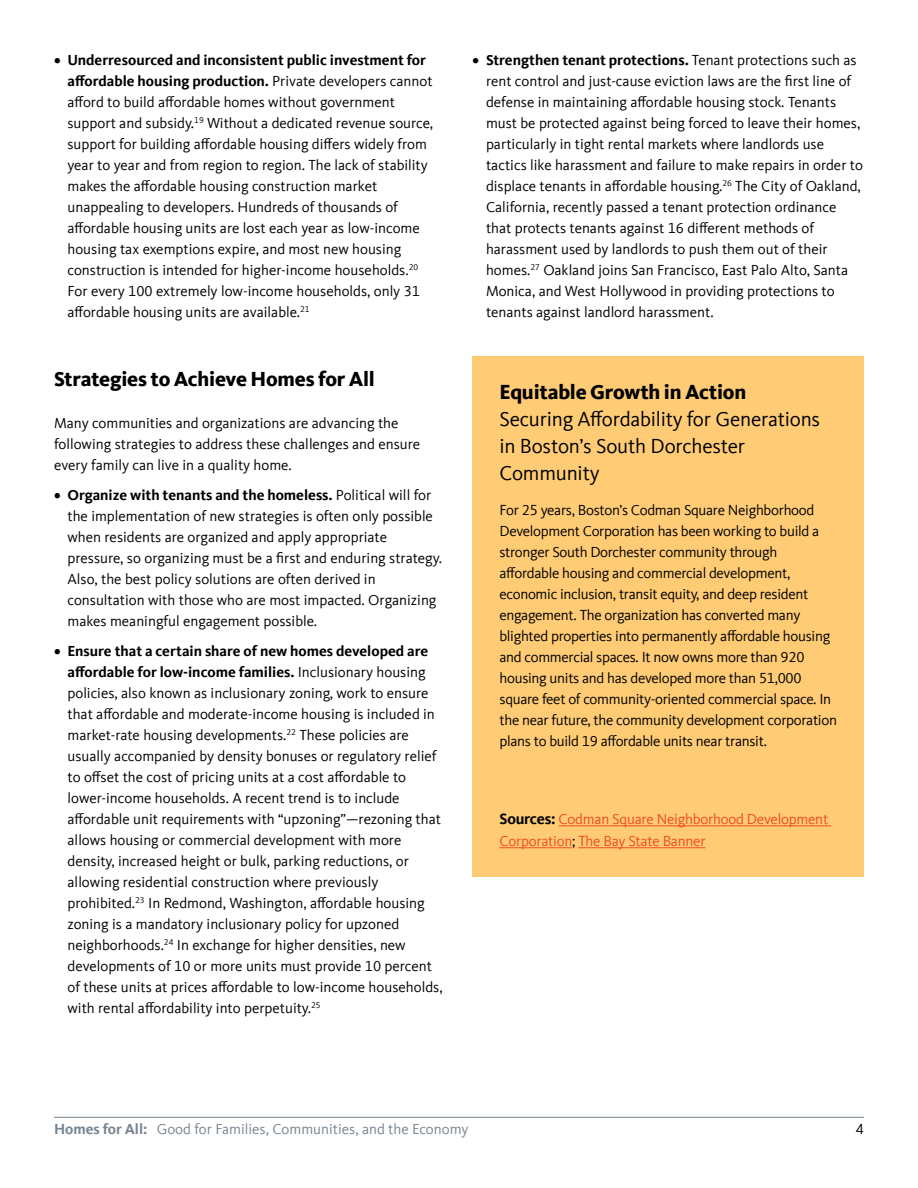
<style>
.page{position:relative;width:918px;height:1188px;background:#fff}
.page>*{position:absolute;margin:0;border:0;box-sizing:border-box;transform-origin:0 0}
.t1{font:21px/27px "Kievit Offc";letter-spacing:-.01em;color:#000}
.t2{font:800 21px "Kievit Offc";letter-spacing:-.01em;color:#000}
.t3{font:15px/21px "Kievit Offc";color:#000}
.t4{font:15px/21px "Kievit Offc";letter-spacing:-.02em;color:#000}
.t5{font:15px/21.9px "Kievit Offc";letter-spacing:-.015em;color:#f04b24}
.t6{font:15px "Kievit Offc";color:#778592}
.s1{font-weight:700}
.s2{font-weight:700;font-size:15.75px;color:#000}
.s3{color:#000}
</style>
<div class="page">
<hr style="left:54px;top:1117px;width:810px;height:1px;background:#778592">
<div style="left:472px;top:356px;width:392px;height:521px;background:#ffcc75"></div>
<hr style="left:559px;top:825px;width:272px;height:1px;background:#f04b24">
<hr style="left:500px;top:847px;width:72px;height:1px;background:#f04b24">
<hr style="left:578px;top:847px;width:128px;height:1px;background:#f04b24">
<p class="t3" style="left:68px;top:50px;width:367px;text-indent:-13px"><span class="s1">• Underresourced and inconsistent public investment for affordable housing production.</span> Private developers cannot afford to build affordable homes without government support and subsidy.<sup>19</sup> Without a dedicated revenue source, support for building affordable housing differs widely from year to year and from region to region. The lack of stability makes the affordable housing construction market unappealing to developers. Hundreds of thousands of affordable housing units are lost each year as low-income housing tax exemptions expire, and most new housing construction is intended for higher-income households.<sup>20<br></sup>For every 100 extremely low-income households, only 31 affordable housing units are available.<sup>21</sup></p>
<h1 class="t2" style="left:54px;top:367px;width:322px">Strategies to Achieve Homes for All</h1>
<p class="t3" style="left:54px;top:413px;width:368px">Many communities and organizations are advancing the following strategies to address these challenges and ensure every family can live in a quality home.</p>
<p class="t3" style="left:68px;top:485px;width:376px;text-indent:-14px"><span class="s1">• Organize with tenants and the homeless.</span> Political will for the implementation of new strategies is often only possible when residents are organized and apply appropriate pressure, so organizing must be a first and enduring strategy.<br>Also, the best policy solutions are often derived in consultation with those who are most impacted. Organizing makes meaningful engagement possible.</p>
<p class="t3" style="left:68px;top:641px;width:377px;text-indent:-14px"><span class="s1">• Ensure that a certain share of new homes developed are affordable for low-income families.</span> Inclusionary housing policies, also known as inclusionary zoning, work to ensure that affordable and moderate-income housing is included in market-rate housing developments.<sup>22</sup> These policies are usually accompanied by density bonuses or regulatory relief to offset the cost of pricing units at a cost affordable to lower-income households. A recent trend is to include affordable unit requirements with “upzoning”—rezoning that allows housing or commercial development with more density, increased height or bulk, parking reductions, or allowing residential construction where previously prohibited.<sup>23</sup> In Redmond, Washington, affordable housing zoning is a mandatory inclusionary policy for upzoned neighborhoods.<sup>24</sup> In exchange for higher densities, new developments of 10 or more units must provide 10 percent of these units at prices affordable to low-income households, with rental affordability into perpetuity.<sup>25</sup></p>
<p class="t3" style="left:486px;top:50px;width:379px;text-indent:-14px"><span class="s1">• Strengthen tenant protections.</span> Tenant protections such as rent control and just-cause eviction laws are the first line of defense in maintaining affordable housing stock. Tenants must be protected against being forced to leave their homes, particularly in tight rental markets where landlords use tactics like harassment and failure to make repairs in order to displace tenants in affordable housing.<sup>26</sup> The City of Oakland, California, recently passed a tenant protection ordinance that protects tenants against 16 different methods of harassment used by landlords to push them out of their homes.<sup>27</sup> Oakland joins San Francisco, East Palo Alto, Santa Monica, and West Hollywood in providing protections to tenants against landlord harassment.</p>
<h1 class="t2" style="left:500px;top:380px;width:248px">Equitable Growth in Action</h1>
<h1 class="t1" style="left:500px;top:406px;width:322px">Securing Affordability for Generations in Boston’s South Dorchester<br>Community</h1>
<p class="t4" style="left:500px;top:500px;width:339px">For 25 years, Boston’s Codman Square Neighborhood Development Corporation has been working to build a stronger South Dorchester community through affordable housing and commercial development, economic inclusion, transit equity, and deep resident engagement. The organization has converted many blighted properties into permanently affordable housing and commercial spaces. It now owns more than 920 housing units and has developed more than 51,000 square feet of community-oriented commercial space. In the near future, the community development corporation plans to build 19 affordable units near transit.</p>
<p class="t5" style="left:499px;top:809px;width:330px"><span class="s2">Sources:</span> Codman Square Neighborhood Development<br>Corporation<span class="s3">;</span> The Bay State Banner</p>
<p class="t6" style="left:54px;top:1121px;width:416px"><span class="s1">Homes for All:</span> Good for Families, Communities, and the Economy</p>
<p class="t3" style="left:856px;top:1119px;width:10px">4</p>
</div>
